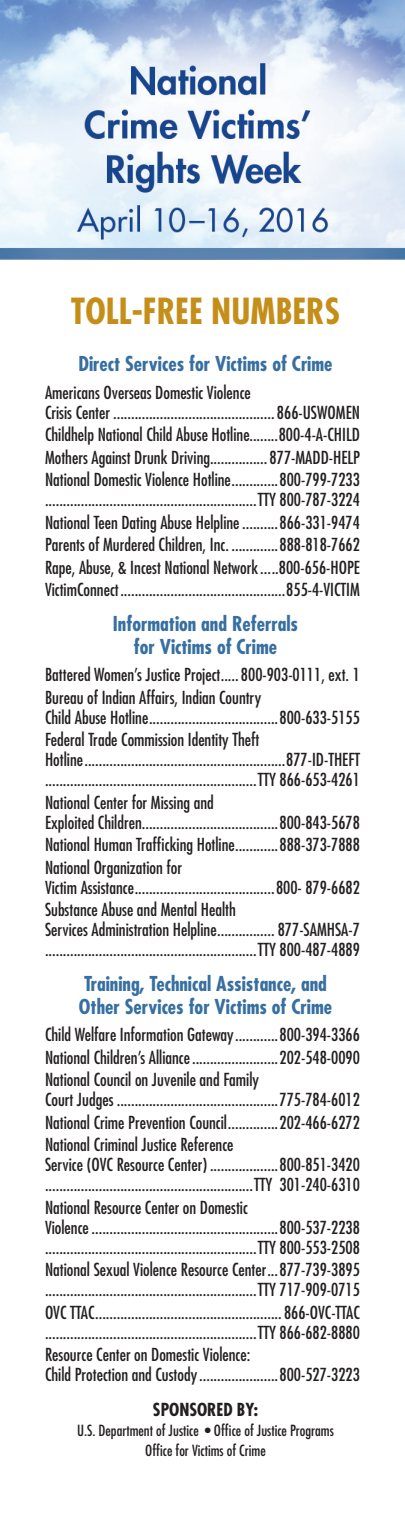
<style>
.page{position:relative;width:405px;height:1530px;background:#fff}
.page>*{position:absolute;margin:0;border:0;box-sizing:border-box;transform-origin:0 0}
.t1{font:700 condensed 35px "Futura Std";color:#c48e19}
.t2{font:700 condensed 20px/22.5px "Futura Std";color:#376fa1;text-align:center}
.t3{font:condensed 17.5px/22.5px "Futura Std";color:#231f20}
.t4{font:700 condensed 17.5px "Futura Std";color:#231f20}
.t5{font:condensed 15px/20px "Futura Std";color:#231f20;text-align:center}
</style>
<div class="page">
<img style="left:0;top:0;width:405px;height:259px">
<h1 class="t1" style="left:71px;top:289px;width:271px">TOLL-FREE NUMBERS</h1>
<h2 class="t2" style="left:78px;top:353px;width:256px">Direct Services for Victims of Crime</h2>
<p class="t3" style="left:45px;top:382px;width:316px;line-height:20px">Americans Overseas Domestic Violence<br>Crisis Center ............................................. 866-USWOMEN</p>
<p class="t3" style="left:45px;top:424px;width:316px;text-align:justify">Childhelp National Child Abuse Hotline........800-4-A-CHILD Mothers Against Drunk Driving................ 877-MADD-HELP National Domestic Violence Hotline .............800-799-7233</p>
<p class="t3" style="left:45px;top:489px;width:316px;text-align:justify">...........................................................TTY 800-787-3224<br>National Teen Dating Abuse Helpline ..........866-331-9474<br>Parents of Murdered Children, Inc. .............888-818-7662<br>Rape, Abuse, &amp; Incest National Network .....800-656-HOPE VictimConnect ..............................................855-4-VICTIM</p>
<h2 class="t2" style="left:113px;top:613px;width:187px">Information and Referrals for Victims of Crime</h2>
<p class="t3" style="left:45px;top:664px;width:316px">Battered Women’s Justice Project ..... 800-903-0111, ext. 1<br>Bureau of Indian Affairs, Indian Country</p>
<p class="t3" style="left:45px;top:706px;width:316px">Child Abuse Hotline ....................................800-633-5155<br>Federal Trade Commission Identity Theft</p>
<p class="t3" style="left:45px;top:750px;width:316px;line-height:20px">Hotline ........................................................877-ID-THEFT ...........................................................TTY 866-653-4261</p>
<p class="t3" style="left:45px;top:792px;width:316px;line-height:20px">National Center for Missing and<br>Exploited Children......................................800-843-5678</p>
<p class="t3" style="left:45px;top:834px;width:316px">National Human Trafficking Hotline ............888-373-7888<br>National Organization for</p>
<p class="t3" style="left:45px;top:876px;width:316px">Victim Assistance .......................................800- 879-6682<br>Substance Abuse and Mental Health</p>
<p class="t3" style="left:45px;top:920px;width:316px;line-height:20px">Services Administration Helpline ................ 877-SAMHSA-7 ...........................................................TTY 800-487-4889</p>
<h2 class="t2" style="left:79px;top:973px;width:255px;text-align:left">Training, Technical Assistance, and<br>Other Services for Victims of Crime</h2>
<p class="t3" style="left:45px;top:1024px;width:316px;text-align:justify">Child Welfare Information Gateway ............800-394-3366<br>National Children’s Alliance ........................202-548-0090<br>National Council on Juvenile and Family</p>
<p class="t3" style="left:45px;top:1089px;width:316px;text-align:justify">Court Judges .............................................775-784-6012<br>National Crime Prevention Council ..............202-466-6272<br>National Criminal Justice Reference</p>
<p class="t3" style="left:45px;top:1155px;width:316px;line-height:20px">Service (OVC Resource Center) ...................800-851-3420 ..........................................................TTY 301-240-6310</p>
<p class="t3" style="left:45px;top:1197px;width:316px;line-height:20px">National Resource Center on Domestic<br>Violence ....................................................800-537-2238 ...........................................................TTY 800-553-2508</p>
<p class="t3" style="left:45px;top:1260px;width:316px;line-height:20px">National Sexual Violence Resource Center ...877-739-3895 ...........................................................TTY 717-909-0715</p>
<p class="t3" style="left:45px;top:1302px;width:316px;line-height:20px">OVC TTAC .................................................... 866-OVC-TTAC ...........................................................TTY 866-682-8880</p>
<p class="t3" style="left:45px;top:1345px;width:316px;line-height:20px">Resource Center on Domestic Violence:<br>Child Protection and Custody ......................800-527-3223</p>
<p class="t4" style="left:153px;top:1399px;width:107px">SPONSORED BY:</p>
<p class="t5" style="left:77px;top:1421px;width:258px">U.S. Department of Justice • Office of Justice Programs<br>Office for Victims of Crime</p>
</div>
